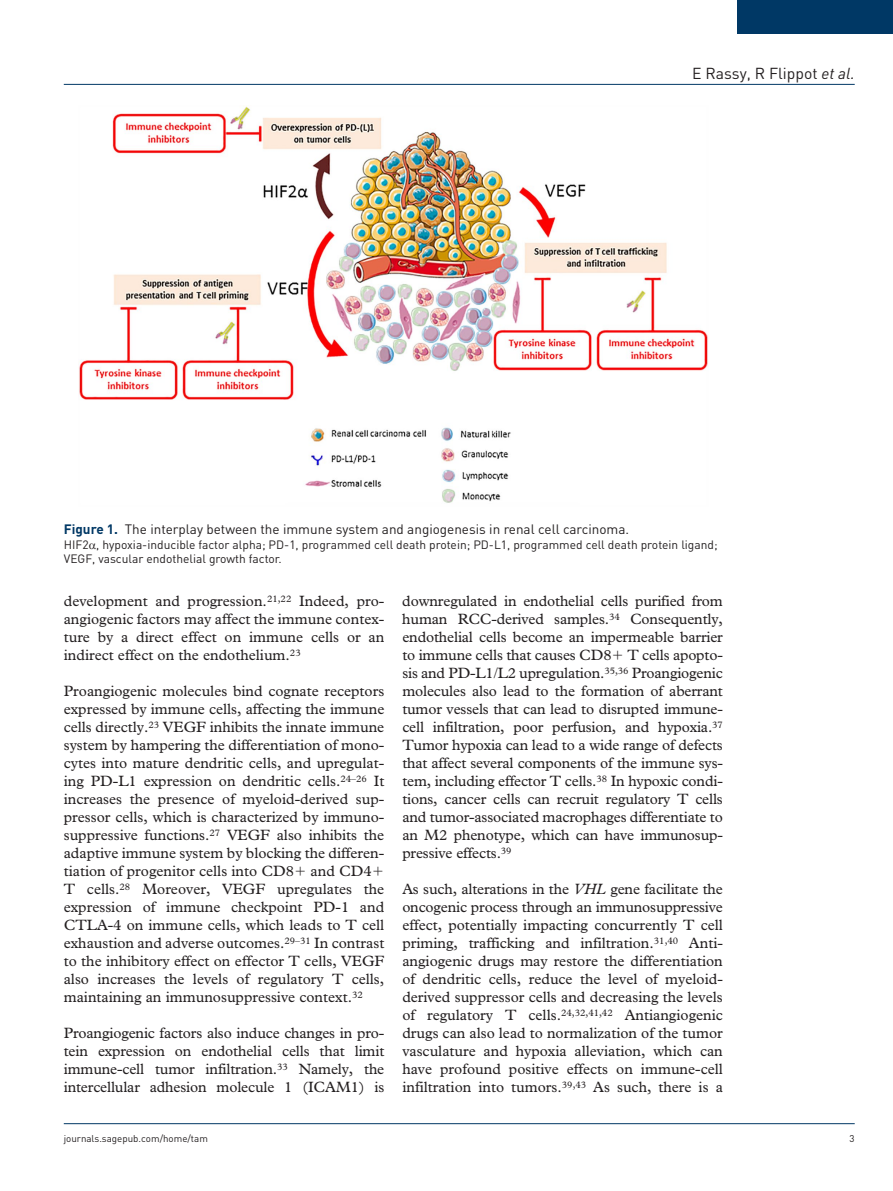
<style>
.page{position:relative;width:893px;height:1191px;background:#fff}
.page>*{position:absolute;margin:0;border:0;box-sizing:border-box;transform-origin:0 0}
.t1{font:15.75px "DIN";color:#231f20}
.t2{font:15px/18px "Plantin Std";color:#231f20;text-align:justify}
.t3{font:13.5px "DIN";color:#231f20}
.t4{font:12px/14.2px "DIN";color:#231f20}
.t5{font:9.75px "DIN";color:#231f20}
.s1{font-style:italic}
.s2{font-weight:700;color:#003865}
</style>
<div class="page">
<hr style="left:64px;top:84px;width:791px;height:1px;background:#003865">
<hr style="left:64px;top:1123px;width:791px;height:1px;background:#003865">
<div style="left:738px;top:0;width:155px;height:34px;background:#003865"></div>
<img style="left:79px;top:106px;width:629px;height:397px">
<p class="t1" style="left:692px;top:63px;width:164px">E Rassy, R Flippot <span class="s1">et al.</span></p>
<p class="t3" style="left:64px;top:521px;width:567px"><span class="s2">Figure 1.</span> The interplay between the immune system and angiogenesis in renal cell carcinoma.</p>
<p class="t4" style="left:64px;top:537px;width:655px">HIF2 , hypoxia-inducible factor alpha; PD-1, programmed cell death protein; PD-L1, programmed cell death protein ligand;<br>VEGF, vascular endothelial growth factor.</p>
<p class="t2" style="left:64px;top:592px;width:322px">development and progression.<sup>21,22</sup> Indeed, pro&shy;angiogenic factors may affect the immune contex&shy;ture by a direct effect on immune cells or an indirect effect on the endothelium.<sup>23</sup></p>
<p class="t2" style="left:64px;top:682px;width:322px;text-align:left">Proangiogenic molecules bind cognate receptors expressed by immune cells, affecting the immune cells directly.<sup>23</sup> VEGF inhibits the innate immune system by hampering the differentiation of mono&shy;cytes into mature dendritic cells, and upregulat&shy;ing PD-L1 expression on dendritic cells.<sup>24–26</sup> It increases the presence of myeloid-derived sup&shy;pressor cells, which is characterized by immuno&shy;suppressive functions.<sup>27</sup> VEGF also inhibits the adaptive immune system by blocking the differen&shy;tiation of progenitor cells into CD8 and CD4<br>T cells.<sup>28</sup> Moreover, VEGF upregulates the expression of immune checkpoint PD-1 and CTLA-4 on immune cells, which leads to T cell exhaustion and adverse outcomes.<sup>29–31</sup> In contrast to the inhibitory effect on effector T cells, VEGF also increases the levels of regulatory T cells, maintaining an immunosuppressive context.<sup>32</sup></p>
<p class="t2" style="left:64px;top:1024px;width:322px">Proangiogenic factors also induce changes in pro&shy;tein expression on endothelial cells that limit immune-cell tumor infiltration.<sup>33</sup> Namely, the intercellular adhesion molecule 1 (ICAM1) is</p>
<p class="t2" style="left:402px;top:592px;width:322px">downregulated in endothelial cells purified from human RCC-derived samples.<sup>34</sup> Consequently, endothelial cells become an impermeable barrier to immune cells that causes CD8 T cells apopto&shy;sis and PD-L1/L2 upregulation.<sup>35,36</sup> Proangiogenic molecules also lead to the formation of aberrant tumor vessels that can lead to disrupted immune&shy;cell infiltration, poor perfusion, and hypoxia.<sup>37<br></sup>Tumor hypoxia can lead to a wide range of defects that affect several components of the immune sys&shy;tem, including effector T cells.<sup>38</sup> In hypoxic condi&shy;tions, cancer cells can recruit regulatory T cells and tumor-associated macrophages differentiate to an M2 phenotype, which can have immunosup&shy;pressive effects.<sup>39</sup></p>
<p class="t2" style="left:402px;top:880px;width:322px">As such, alterations in the <span class="s1">VHL</span> gene facilitate the oncogenic process through an immunosuppressive effect, potentially impacting concurrently T cell priming, trafficking and infiltration.<sup>31,40</sup> Anti&shy;angiogenic drugs may restore the differentiation of dendritic cells, reduce the level of myeloid&shy;derived suppressor cells and decreasing the levels of regulatory T cells.<sup>24,32,41,42</sup> Antiangiogenic drugs can also lead to normalization of the tumor vasculature and hypoxia alleviation, which can have profound positive effects on immune-cell infiltration into tumors.<sup>39,43</sup> As such, there is a</p>
<p class="t5" style="left:64px;top:1132px;width:146px">journals.sagepub.com/home/tam</p>
<p class="t5" style="left:850px;top:1132px;width:7px">3</p>
</div>
